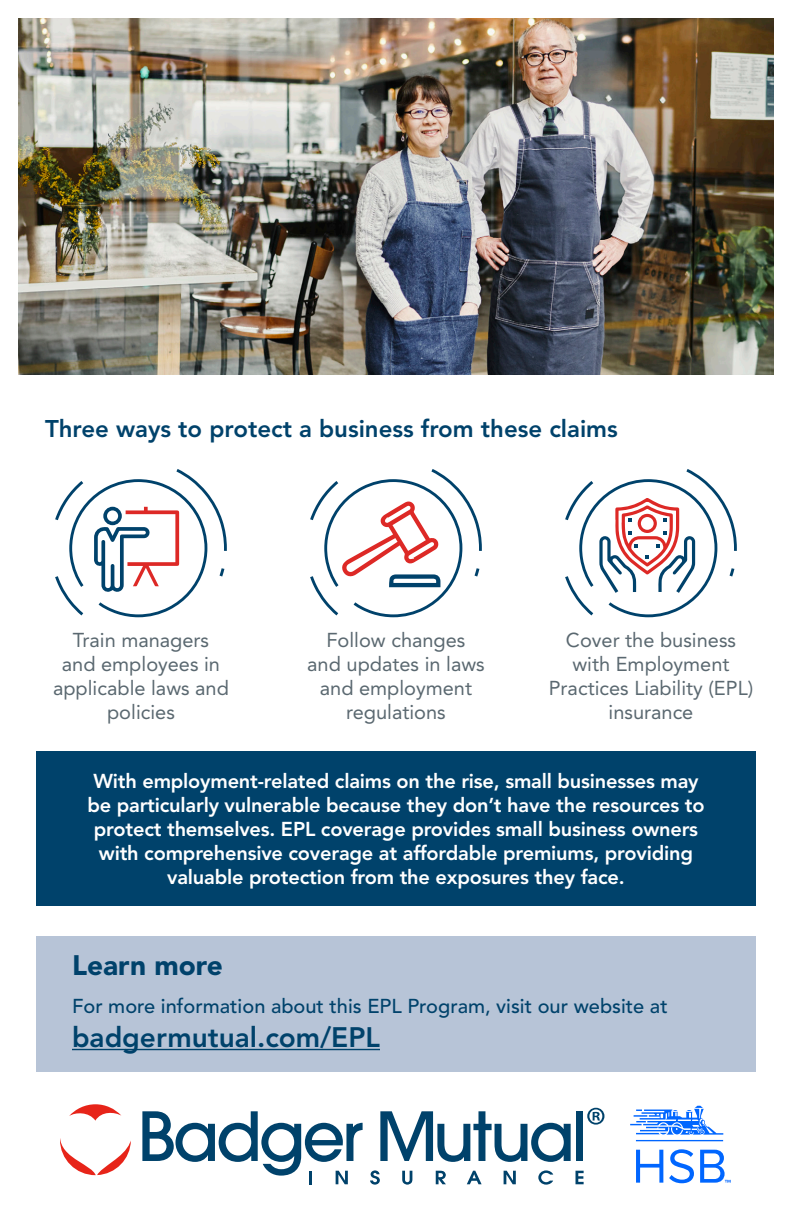
<style>
.page{position:relative;width:792px;height:1224px;background:#fff}
.page>*{position:absolute;margin:0;border:0;box-sizing:border-box;transform-origin:0 0}
.t1{font:800 28px "Avenir LT Pro";color:#00426b}
.t2{font:900 28px "Avenir LT Pro";color:#00426b}
.t3{font:800 24px "Avenir LT Pro";color:#00426b}
.t4{font:800 20px/24px "Avenir LT Pro";letter-spacing:-.01em;color:#fff;text-align:center}
.t5{font:20px/24px "Avenir LT Pro";color:#5a6870;text-align:center}
.t6{font:500 20px "Avenir LT Pro";color:#00426b}
</style>
<div class="page">
<img style="left:18px;top:18px;width:756px;height:356px">
<div style="left:36px;top:936px;width:720px;height:135px;background:#b7c4d7"></div>
<hr style="left:72px;top:1049px;width:308px;height:1px;background:#00426b">
<svg style="left:55px;top:469px;width:172px;height:148px"></svg>
<svg style="left:310px;top:469px;width:172px;height:148px"></svg>
<svg style="left:565px;top:469px;width:172px;height:148px"></svg>
<div style="left:36px;top:751px;width:720px;height:155px;background:#00426b"></div>
<svg style="left:142px;top:1111px;width:221px;height:73px"></svg>
<svg style="left:69px;top:1104px;width:52px;height:17px"></svg>
<svg style="left:60px;top:1138px;width:71px;height:37px"></svg>
<svg style="left:370px;top:1106px;width:361px;height:79px"></svg>
<p class="t3" style="left:45px;top:415px;width:574px">Three ways to protect a business from these claims</p>
<p class="t5" style="left:53px;top:628px;width:177px">Train managers<br>and employees in applicable laws and policies</p>
<p class="t5" style="left:307px;top:628px;width:179px">Follow changes and updates in laws and employment regulations</p>
<p class="t5" style="left:549px;top:628px;width:206px">Cover the business with Employment<br>Practices Liability (EPL) insurance</p>
<p class="t4" style="left:87px;top:769px;width:619px">With employment-related claims on the rise, small businesses may be particularly vulnerable because they don’t have the resources to protect themselves. EPL coverage provides small business owners with comprehensive coverage at affordable premiums, providing valuable protection from the exposures they face.</p>
<p class="t2" style="left:72px;top:949px;width:152px">Learn more</p>
<p class="t6" style="left:72px;top:994px;width:597px">For more information about this EPL Program, visit our website at</p>
<p class="t1" style="left:72px;top:1020px;width:309px">badgermutual.com/EPL</p>
</div>
